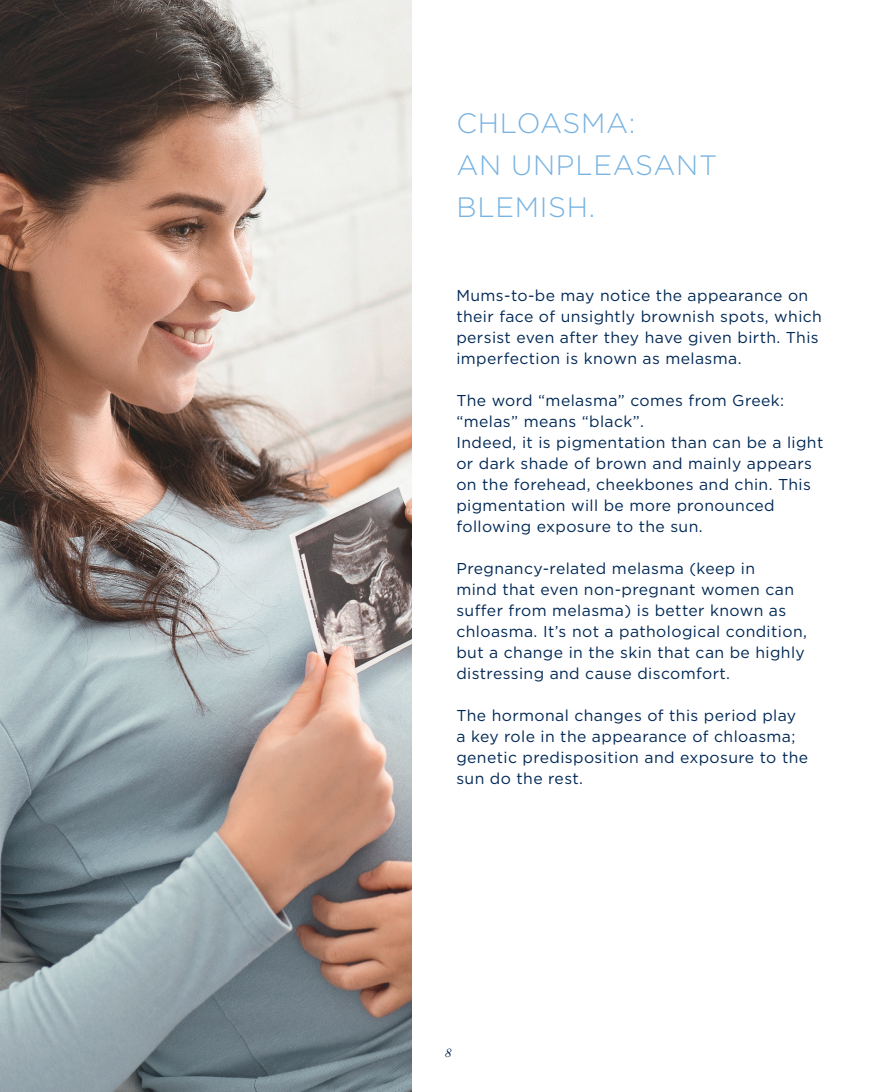
<style>
.page{position:relative;width:893px;height:1092px;background:#fff}
.page>*{position:absolute;margin:0;border:0;box-sizing:border-box;transform-origin:0 0}
.t1{font:300 28px/42px "Gotham";letter-spacing:.025em;color:#78b3e1}
.t2{font:15.75px/21px "Gotham";letter-spacing:.025em;color:#002855}
.t3{font:italic 12.25px "Century Schoolbook";color:#002855}
</style>
<div class="page">
<img style="left:0;top:0;width:412px;height:1091px">
<p class="t1" style="left:456px;top:101px;width:262px">CHLOASMA:<br>AN UNPLEASANT<br>BLEMISH.</p>
<p class="t2" style="left:456px;top:284px;width:367px">Mums-to-be may notice the appearance on their face of unsightly brownish spots, which persist even after they have given birth. This imperfection is known as melasma.</p>
<p class="t2" style="left:456px;top:389px;width:329px">The word “melasma” comes from Greek: “melas” means “black”.</p>
<p class="t2" style="left:456px;top:431px;width:368px">Indeed, it is pigmentation than can be a light or dark shade of brown and mainly appears on the forehead, cheekbones and chin. This pigmentation will be more pronounced following exposure to the sun.</p>
<p class="t2" style="left:456px;top:557px;width:352px">Pregnancy-related melasma (keep in<br>mind that even non-pregnant women can suffer from melasma) is better known as chloasma. It’s not a pathological condition, but a change in the skin that can be highly distressing and cause discomfort.</p>
<p class="t2" style="left:456px;top:704px;width:353px">The hormonal changes of this period play a key role in the appearance of chloasma; genetic predisposition and exposure to the sun do the rest.</p>
<p class="t3" style="left:444px;top:1045px;width:8px">8</p>
</div>
